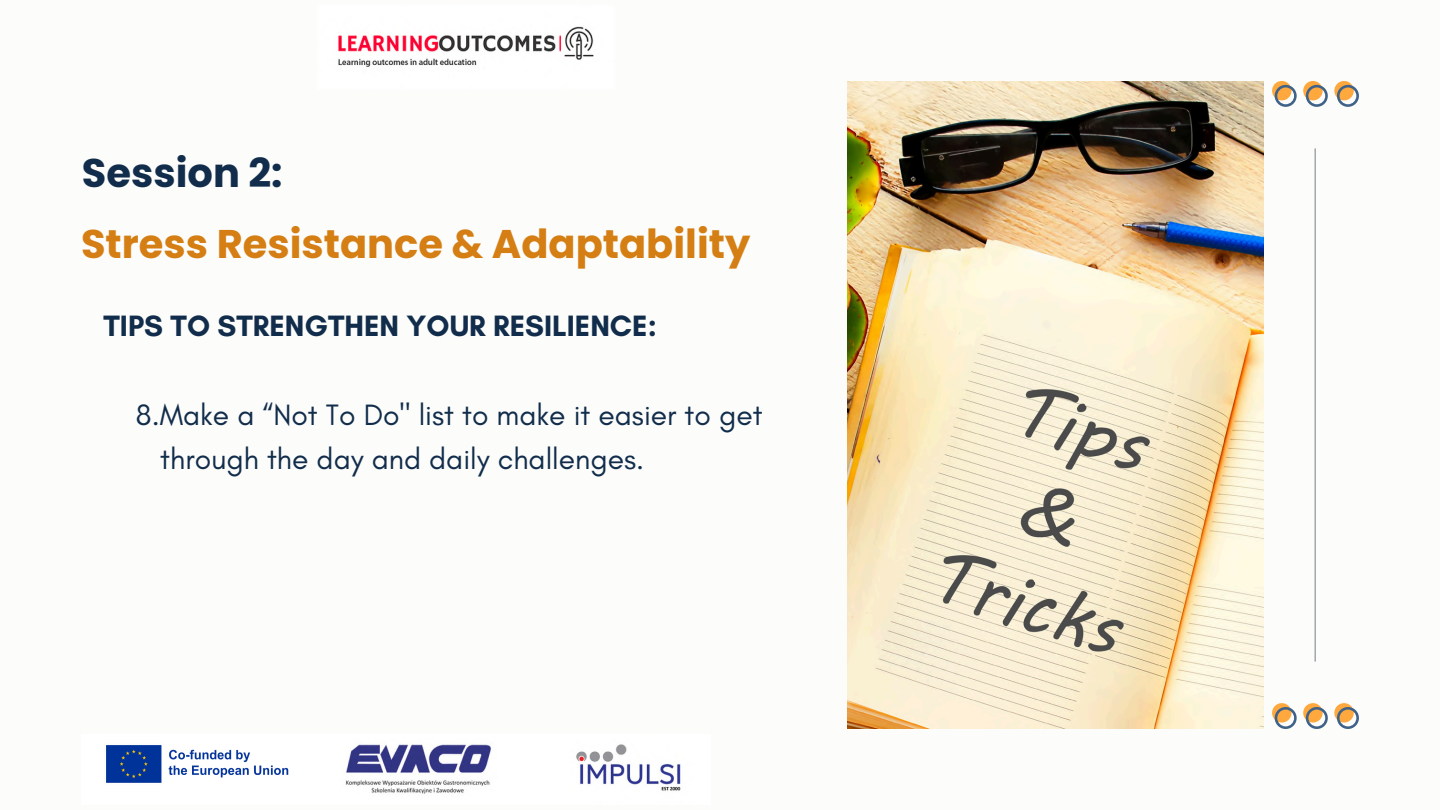
<style>
.page{position:relative;width:1440px;height:810px;background:#fcfcfa}
.page>*{position:absolute;margin:0;border:0;box-sizing:border-box;transform-origin:0 0}
.t1{font:700 40px "Poppins";color:#d47e13}
.t2{font:700 40px "Poppins";color:#112d4b}
.t3{font:30px "Glacial Indifference";color:#112d4b}
.t4{font:700 30px "Glacial Indifference";color:#112d4b}
</style>
<div class="page">
<img style="left:848px;top:81px;width:415px;height:648px">
<svg style="left:1272px;top:703px;width:25px;height:26px"></svg>
<svg style="left:1303px;top:703px;width:25px;height:26px"></svg>
<svg style="left:1334px;top:703px;width:25px;height:26px"></svg>
<svg style="left:1272px;top:81px;width:25px;height:25px"></svg>
<svg style="left:1303px;top:81px;width:25px;height:25px"></svg>
<svg style="left:1334px;top:81px;width:25px;height:25px"></svg>
<hr style="left:1315px;top:148px;width:1px;height:514px;background:#767d84">
<img style="left:338px;top:26px;width:256px;height:41px">
<div style="left:81px;top:734px;width:629px;height:70px;background:#fff"></div>
<img style="left:345px;top:744px;width:146px;height:50px">
<img style="left:576px;top:744px;width:105px;height:47px">
<img style="left:106px;top:745px;width:183px;height:38px">
<p class="t2" style="left:82px;top:145px;width:202px">Session 2:</p>
<p class="t1" style="left:81px;top:216px;width:671px">Stress Resistance &amp; Adaptability</p>
<h1 class="t4" style="left:104px;top:308px;width:555px">TIPS TO STRENGTHEN YOUR RESILIENCE:</h1>
<h1 class="t3" style="left:136px;top:396px;width:628px">8.Make a “Not To Do" list to make it easier to get</h1>
<h2 class="t3" style="left:160px;top:440px;width:485px">through the day and daily challenges.</h2>
</div>
